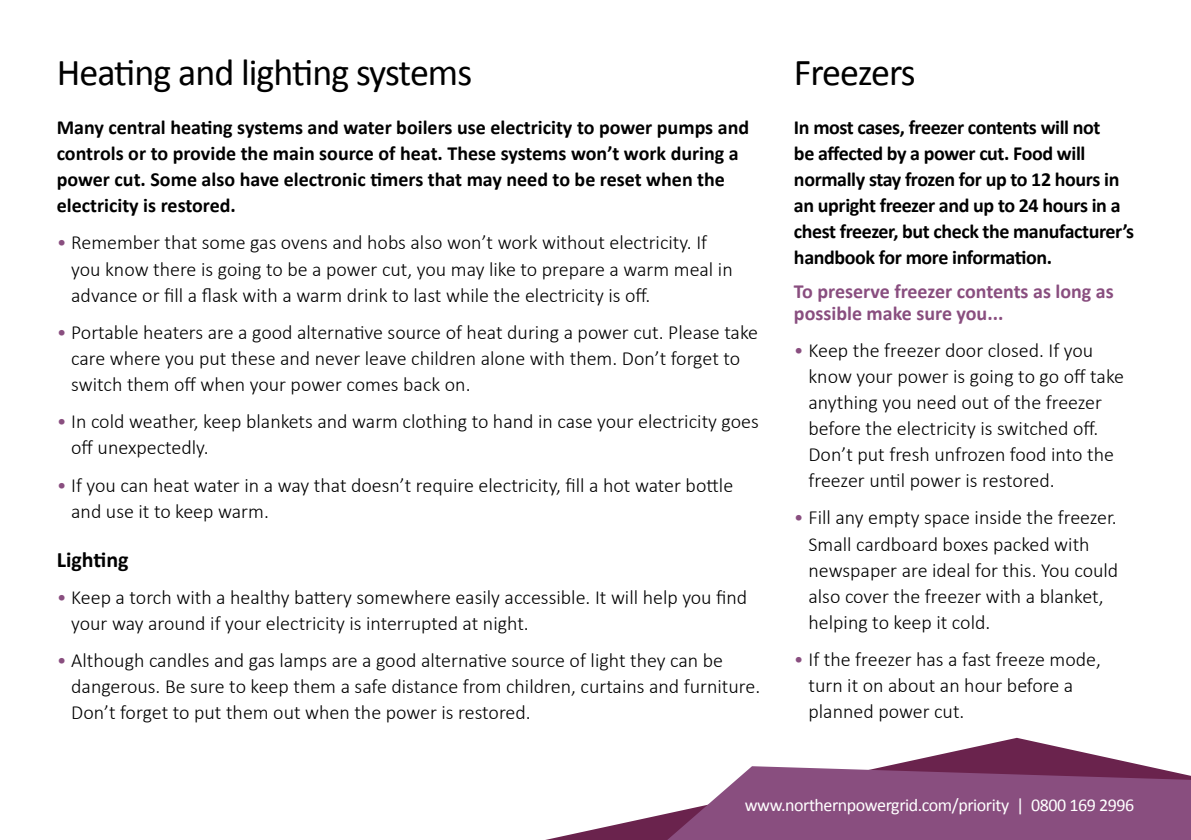
<style>
.page{position:relative;width:1191px;height:840px;background:#fff}
.page>*{position:absolute;margin:0;border:0;box-sizing:border-box;transform-origin:0 0}
.t1{font:38px "Calibri";letter-spacing:-.025em;color:#000}
.t2{font:700 22px "Calibri";color:#000}
.t3{font:300 20px/26px "Calibri";color:#000}
.t4{font:700 20px/26px "Calibri";letter-spacing:-.01em;color:#000}
.t5{font:700 20px/22px "Calibri";color:#894e7f}
.t6{font:18px "Calibri";letter-spacing:-.025em;color:#fff}
.s1{color:#894e7f}
</style>
<div class="page">
<svg style="left:550px;top:737px;width:591px;height:102px"></svg>
<svg style="left:667px;top:765px;width:524px;height:74px;background:#905985"></svg>
<h1 class="t1" style="left:57px;top:49px;width:417px">Heating and lighting systems</h1>
<p class="t4" style="left:57px;top:114px;width:694px">Many central heating systems and water boilers use electricity to power pumps and controls or to provide the main source of heat. These systems won’t work during a power cut. Some also have electronic timers that may need to be reset when the electricity is restored.</p>
<p class="t3" style="left:71px;top:229px;width:663px;text-indent:-14px"><span class="s1">•</span> Remember that some gas ovens and hobs also won’t work without electricity. If you know there is going to be a power cut, you may like to prepare a warm meal in advance or fill a flask with a warm drink to last while the electricity is off.</p>
<p class="t3" style="left:71px;top:318px;width:688px;text-indent:-14px"><span class="s1">•</span> Portable heaters are a good alternative source of heat during a power cut. Please take care where you put these and never leave children alone with them. Don’t forget to switch them off when your power comes back on.</p>
<p class="t3" style="left:71px;top:407px;width:689px;text-indent:-14px"><span class="s1">•</span> In cold weather, keep blankets and warm clothing to hand in case your electricity goes off unexpectedly.</p>
<p class="t3" style="left:71px;top:471px;width:663px;text-indent:-14px"><span class="s1">•</span> If you can heat water in a way that doesn’t require electricity, fill a hot water bottle and use it to keep warm.</p>
<p class="t2" style="left:57px;top:545px;width:73px">Lighting</p>
<p class="t3" style="left:71px;top:583px;width:677px;text-indent:-14px"><span class="s1">•</span> Keep a torch with a healthy battery somewhere easily accessible. It will help you find your way around if your electricity is interrupted at night.</p>
<p class="t3" style="left:71px;top:646px;width:690px;text-indent:-14px"><span class="s1">•</span> Although candles and gas lamps are a good alternative source of light they can be dangerous. Be sure to keep them a safe distance from children, curtains and furniture.<br>Don’t forget to put them out when the power is restored.</p>
<h1 class="t1" style="left:794px;top:49px;width:123px">Freezers</h1>
<p class="t4" style="left:794px;top:114px;width:342px">In most cases, freezer contents will not<br>be affected by a power cut. Food will normally stay frozen for up to 12 hours in an upright freezer and up to 24 hours in a chest freezer, but check the manufacturer’s handbook for more information.</p>
<p class="t5" style="left:794px;top:280px;width:321px">To preserve freezer contents as long as possible make sure you...</p>
<p class="t3" style="left:808px;top:336px;width:317px;text-indent:-14px"><span class="s1">•</span> Keep the freezer door closed. If you know your power is going to go off take anything you need out of the freezer before the electricity is switched off.<br>Don’t put fresh unfrozen food into the freezer until power is restored.</p>
<p class="t3" style="left:808px;top:503px;width:311px;text-indent:-14px"><span class="s1">•</span> Fill any empty space inside the freezer.<br>Small cardboard boxes packed with newspaper are ideal for this. You could also cover the freezer with a blanket, helping to keep it cold.</p>
<p class="t3" style="left:808px;top:645px;width:294px;text-indent:-14px"><span class="s1">•</span> If the freezer has a fast freeze mode, turn it on about an hour before a planned power cut.</p>
<p class="t6" style="left:745px;top:793px;width:391px">www.northernpowergrid.com/priority | 0800 169 2996</p>
</div>
